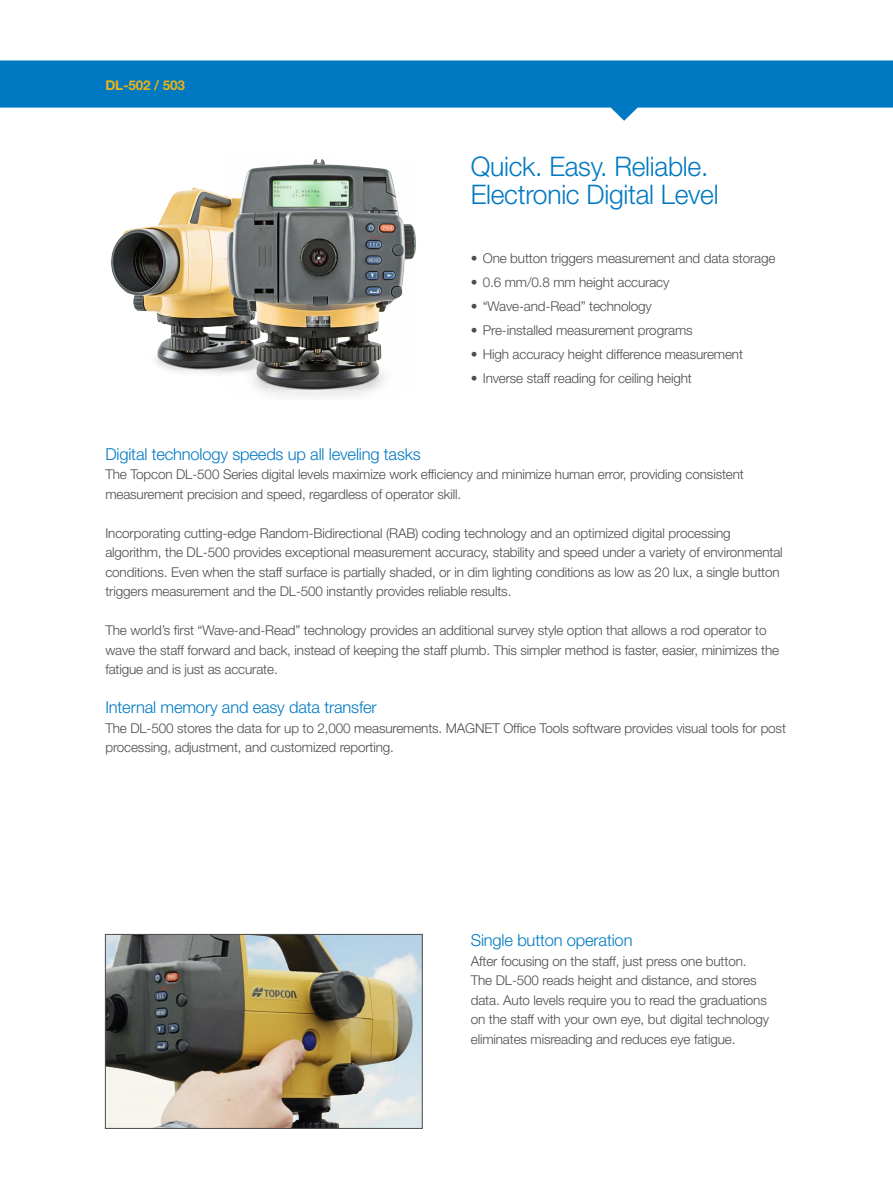
<style>
.page{position:relative;width:893px;height:1188px;background:#fff}
.page>*{position:absolute;margin:0;border:0;box-sizing:border-box;transform-origin:0 0}
.t1{font:300 27px/28.5px "Helvetica Neue LT Std";letter-spacing:-.01em;color:#0079c2}
.t2{font:300 16.5px "Helvetica Neue LT Std";letter-spacing:-.01em;color:#0079c2}
.t3{font:300 13.5px/19.5px "Helvetica Neue LT Std";letter-spacing:-.01em;color:#4b4c4d}
.t4{font:700 13.5px "Helvetica Neue LT Std";letter-spacing:-.01em;color:#efb211}
</style>
<div class="page">
<svg style="left:0;top:60px;width:893px;height:61px;fill:#0079c2"></svg>
<img style="left:107px;top:936px;width:313px;height:191px">
<div style="left:105px;top:934px;width:317px;height:195px;border:1px solid #4b4c4d"></div>
<img style="left:111px;top:187px;width:95px;height:186px">
<img style="left:206px;top:159px;width:210px;height:238px">
<p class="t4" style="left:105px;top:77px;width:81px">DL-502 / 503</p>
<p class="t1" style="left:471px;top:151px;width:249px">Quick. Easy. Reliable.<br>Electronic Digital Level</p>
<p class="t3" style="left:471px;top:249px;width:306px">• One button triggers measurement and data storage</p>
<p class="t3" style="left:471px;top:273px;width:200px">• 0.6 mm/0.8 mm height accuracy</p>
<p class="t3" style="left:471px;top:297px;width:182px">• “Wave-and-Read” technology</p>
<p class="t3" style="left:471px;top:321px;width:223px">• Pre-installed measurement programs</p>
<p class="t3" style="left:471px;top:345px;width:274px">• High accuracy height difference measurement</p>
<p class="t3" style="left:471px;top:369px;width:223px">• Inverse staff reading for ceiling height</p>
<p class="t2" style="left:105px;top:444px;width:317px">Digital technology speeds up all leveling tasks</p>
<p class="t3" style="left:105px;top:465px;width:640px">The Topcon DL-500 Series digital levels maximize work efficiency and minimize human error, providing consistent measurement precision and speed, regardless of operator skill.</p>
<p class="t3" style="left:105px;top:523px;width:679px">Incorporating cutting-edge Random-Bidirectional (RAB) coding technology and an optimized digital processing algorithm, the DL-500 provides exceptional measurement accuracy, stability and speed under a variety of environmental conditions. Even when the staff surface is partially shaded, or in dim lighting conditions as low as 20 lux, a single button triggers measurement and the DL-500 instantly provides reliable results.</p>
<p class="t3" style="left:105px;top:621px;width:675px">The world’s first “Wave-and-Read” technology provides an additional survey style option that allows a rod operator to wave the staff forward and back, instead of keeping the staff plumb. This simpler method is faster, easier, minimizes the fatigue and is just as accurate.</p>
<p class="t2" style="left:105px;top:698px;width:273px">Internal memory and easy data transfer</p>
<p class="t3" style="left:105px;top:718px;width:682px">The DL-500 stores the data for up to 2,000 measurements. MAGNET Office Tools software provides visual tools for post processing, adjustment, and customized reporting.</p>
<p class="t2" style="left:471px;top:930px;width:163px">Single button operation</p>
<p class="t3" style="left:471px;top:951px;width:300px">After focusing on the staff, just press one button.<br>The DL-500 reads height and distance, and stores data. Auto levels require you to read the graduations on the staff with your own eye, but digital technology eliminates misreading and reduces eye fatigue.</p>
</div>
